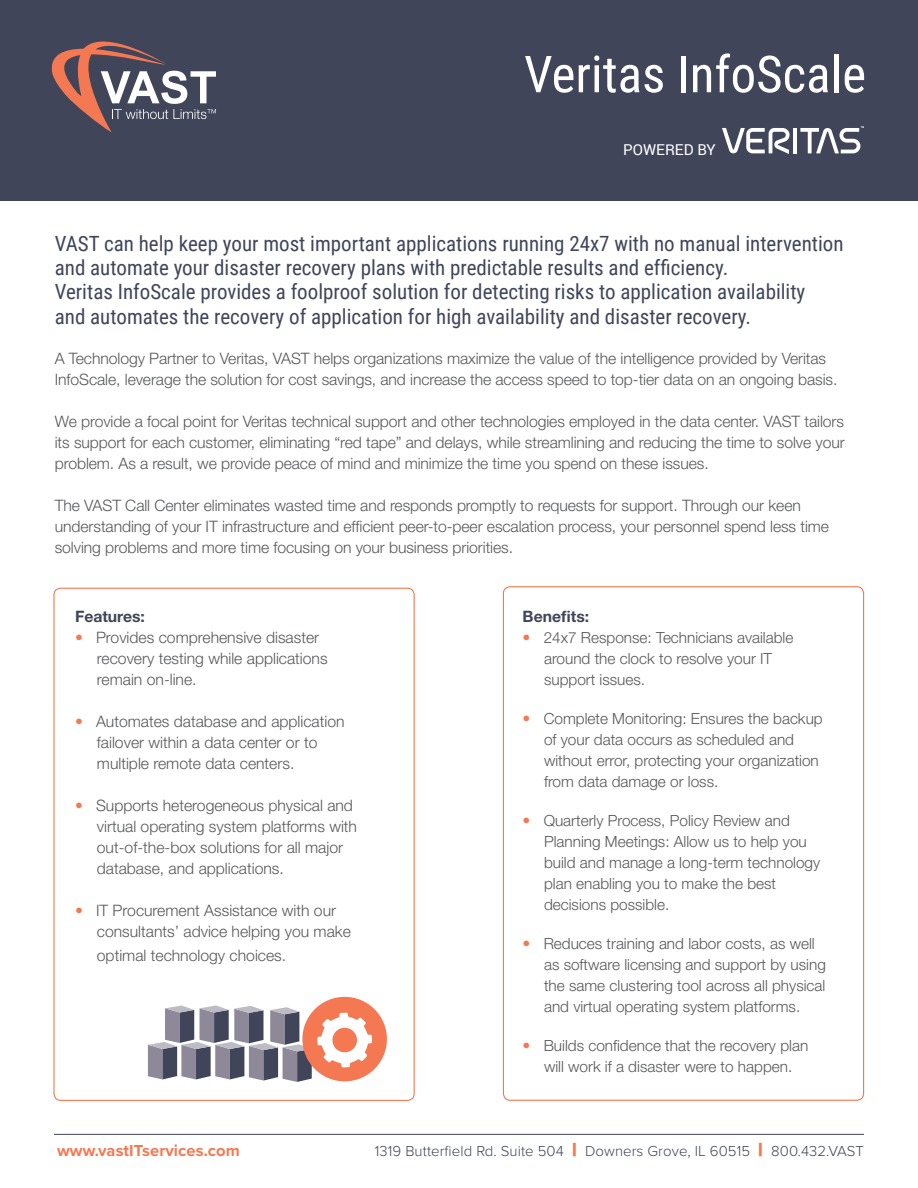
<style>
.page{position:relative;width:918px;height:1188px;background:#fff}
.page>*{position:absolute;margin:0;border:0;box-sizing:border-box;transform-origin:0 0}
.t1{font:51px "Roboto Condensed";color:#fff}
.t2{font:21px/24.5px "Roboto Condensed";color:#40455a}
.t3{font:700 16.5px "Proxima Nova";letter-spacing:.005em;color:#f47953}
.t4{font:300 15.75px/21px "Helvetica Neue";letter-spacing:-.005em;color:#57585a}
.t5{font:700 15.75px "Helvetica Neue";color:#40455a}
.t6{font:300 15.3px/21px "Helvetica Neue";color:#57585a}
.t7{font:300 15px "Proxima Nova";letter-spacing:.005em;color:#40455a}
.t8{font:15px "Roboto";color:#fff}
.s1{color:#f47953}
.s2{font-size:15.75px;color:#f47953}
.s3{font-family:"Helvetica Neue";font-weight:900;font-size:18px;color:#f47953}
</style>
<div class="page">
<div style="left:0;top:0;width:918px;height:201px;background:#40455a"></div>
<svg style="left:51px;top:41px;width:165px;height:91px"></svg>
<hr style="left:793px;top:128px;width:4px;height:25px;background:#fff">
<svg style="left:722px;top:128px;width:68px;height:26px"></svg>
<svg style="left:800px;top:126px;width:64px;height:27px"></svg>
<hr style="left:54px;top:1134px;width:810px;height:1px;background:#40455a">
<div style="left:302px;top:997px;width:85px;height:84px;background:#f47953;border-radius:50%"></div>
<svg style="left:148px;top:1005px;width:224px;height:77px"></svg>
<p class="t1" style="left:524px;top:38px;width:344px">Veritas InfoScale</p>
<p class="t8" style="left:623px;top:139px;width:94px">POWERED BY</p>
<p class="t2" style="left:55px;top:230px;width:790px">VAST can help keep your most important applications running 24x7 with no manual intervention and automate your disaster recovery plans with predictable results and efficiency.<br>Veritas InfoScale provides a foolproof solution for detecting risks to application availability<br>and automates the recovery of application for high availability and disaster recovery.</p>
<p class="t4" style="left:55px;top:348px;width:784px">A Technology Partner to Veritas, VAST helps organizations maximize the value of the intelligence provided by Veritas<br>InfoScale, leverage the solution for cost savings, and increase the access speed to top-tier data on an ongoing basis.</p>
<p class="t4" style="left:55px;top:411px;width:791px;text-align:justify">We provide a focal point for Veritas technical support and other technologies employed in the data center. VAST tailors its support for each customer, eliminating “red tape” and delays, while streamlining and reducing the time to solve your problem. As a result, we provide peace of mind and minimize the time you spend on these issues.</p>
<p class="t4" style="left:55px;top:495px;width:748px">The VAST Call Center eliminates wasted time and responds promptly to requests for support. Through our keen</p>
<p class="t4" style="left:55px;top:516px;width:776px">understanding of your IT infrastructure and efficient peer-to-peer escalation process, your personnel spend less time</p>
<p class="t4" style="left:55px;top:537px;width:460px">solving problems and more time focusing on your business priorities.</p>
<p class="t5" style="left:75px;top:607px;width:72px">Features:</p>
<p class="t4" style="left:75px;top:627px;width:246px"><span class="s1">•</span> Provides comprehensive disaster</p>
<p class="t4" style="left:97px;top:648px;width:232px">recovery testing while applications</p>
<p class="t4" style="left:97px;top:669px;width:101px">remain on-line.</p>
<p class="t4" style="left:75px;top:711px;width:271px"><span class="s1">•</span> Automates database and application</p>
<p class="t4" style="left:97px;top:732px;width:222px">failover within a data center or to</p>
<p class="t4" style="left:97px;top:753px;width:199px">multiple remote data centers.</p>
<p class="t4" style="left:97px;top:795px;width:262px;text-indent:-22px"><span class="s1">•</span> Supports heterogeneous physical and virtual operating system platforms with out-of-the-box solutions for all major database, and applications.</p>
<p class="t4" style="left:97px;top:900px;width:256px;text-indent:-22px"><span class="s1">•</span> IT Procurement Assistance with our consultants’ advice helping you make</p>
<p class="t4" style="left:97px;top:945px;width:191px">optimal technology choices.</p>
<p class="t5" style="left:523px;top:606px;width:68px">Benefits:</p>
<p class="t6" style="left:544px;top:626px;width:251px;text-indent:-21px"><span class="s2">•</span> 24x7 Response: Technicians available around the clock to resolve your IT support issues.</p>
<p class="t6" style="left:523px;top:707px;width:302px"><span class="s2">•</span> Complete Monitoring: Ensures the backup</p>
<p class="t6" style="left:544px;top:728px;width:276px">of your data occurs as scheduled and without error, protecting your organization</p>
<p class="t6" style="left:544px;top:770px;width:176px">from data damage or loss.</p>
<p class="t6" style="left:523px;top:809px;width:269px"><span class="s2">•</span> Quarterly Process, Policy Review and</p>
<p class="t6" style="left:544px;top:830px;width:278px">Planning Meetings: Allow us to help you build and manage a long-term technology plan enabling you to make the best decisions possible.</p>
<p class="t6" style="left:544px;top:932px;width:283px;text-indent:-21px"><span class="s2">•</span> Reduces training and labor costs, as well as software licensing and support by using the same clustering tool across all physical and virtual operating system platforms.</p>
<p class="t6" style="left:523px;top:1034px;width:287px;text-align:center"><span class="s2">•</span> Builds confidence that the recovery plan will work if a disaster were to happen.</p>
<p class="t3" style="left:57px;top:1138px;width:184px">www.vastITservices.com</p>
<p class="t7" style="left:375px;top:1140px;width:491px">1319 Butterfield Rd. Suite 504 <span class="s3">|</span> Downers Grove, IL 60515 <span class="s3">|</span> 800.432.VAST</p>
</div>
